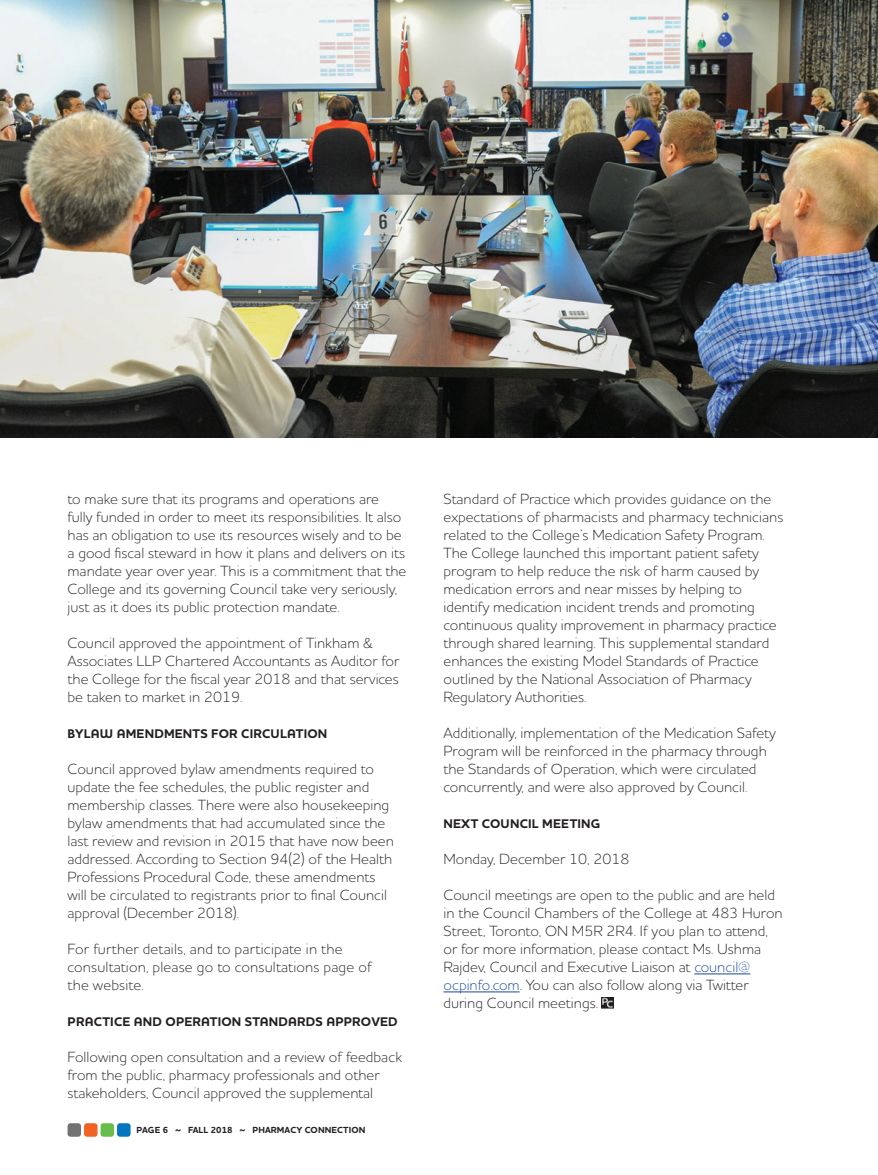
<style>
.page{position:relative;width:878px;height:1175px;background:#fff}
.page>*{position:absolute;margin:0;border:0;box-sizing:border-box;transform-origin:0 0}
.Body_text{font:300 15px/18px "Houschka Pro";color:#231f20}
.Subhead_No_Space_Abo{font:700 12.75px "Houschka Pro";letter-spacing:.015em;color:#231f20}
.Body_text-2{font:700 12.75px "Houschka Pro";letter-spacing:.015em;color:#231f20}
.t1{font:700 9px "Houschka Pro";letter-spacing:.005em;color:#231f20}
.s1{color:#18469d}
</style>
<div class="page">
<div style="left:68px;top:1123px;width:13px;height:13px;background:#727272;border-radius:3px"></div>
<div style="left:84px;top:1123px;width:14px;height:13px;background:#f26221;border-radius:3px"></div>
<div style="left:100px;top:1123px;width:14px;height:13px;background:#67bd4a;border-radius:3px"></div>
<div style="left:117px;top:1123px;width:13px;height:13px;background:#0076be;border-radius:3px"></div>
<img style="left:0;top:0;width:878px;height:437px">
<hr style="left:694px;top:973px;width:56px;height:1px;background:#18469d">
<hr style="left:443px;top:991px;width:76px;height:1px;background:#18469d">
<svg style="left:601px;top:997px;width:12px;height:11px"></svg>
<p class="Body_text" style="left:68px;top:490px;width:340px">to make sure that its programs and operations are fully funded in order to meet its responsibilities. It also has an obligation to use its resources wisely and to be a good fiscal steward in how it plans and delivers on its mandate year over year. This is a commitment that the College and its governing Council take very seriously, just as it does its public protection mandate.</p>
<p class="Body_text" style="left:68px;top:634px;width:333px">Council approved the appointment of Tinkham &amp; Associates LLP Chartered Accountants as Auditor for the College for the fiscal year 2018 and that services be taken to market in 2019.</p>
<p class="Subhead_No_Space_Abo" style="left:68px;top:725px;width:261px">BYLAW AMENDMENTS FOR CIRCULATION</p>
<p class="Body_text" style="left:68px;top:760px;width:328px">Council approved bylaw amendments required to update the fee schedules, the public register and membership classes. There were also housekeeping bylaw amendments that had accumulated since the last review and revision in 2015 that have now been addressed. According to Section 94(2) of the Health Professions Procedural Code, these amendments will be circulated to registrants prior to final Council approval (December 2018).</p>
<p class="Body_text" style="left:68px;top:940px;width:306px">For further details, and to participate in the consultation, please go to consultations page of the website.</p>
<p class="Subhead_No_Space_Abo" style="left:68px;top:1013px;width:331px">PRACTICE AND OPERATION STANDARDS APPROVED</p>
<p class="Body_text" style="left:68px;top:1048px;width:336px">Following open consultation and a review of feedback from the public, pharmacy professionals and other stakeholders, Council approved the supplemental</p>
<p class="t1" style="left:137px;top:1124px;width:230px">PAGE 6 ~ FALL 2018 ~ PHARMACY CONNECTION</p>
<p class="Body_text" style="left:443px;top:490px;width:341px">Standard of Practice which provides guidance on the expectations of pharmacists and pharmacy technicians related to the College’s Medication Safety Program.<br>The College launched this important patient safety program to help reduce the risk of harm caused by medication errors and near misses by helping to identify medication incident trends and promoting continuous quality improvement in pharmacy practice through shared learning. This supplemental standard enhances the existing Model Standards of Practice outlined by the National Association of Pharmacy Regulatory Authorities.</p>
<p class="Body_text" style="left:443px;top:724px;width:334px">Additionally, implementation of the Medication Safety Program will be reinforced in the pharmacy through the Standards of Operation, which were circulated concurrently, and were also approved by Council.</p>
<p class="Body_text-2" style="left:443px;top:815px;width:158px">NEXT COUNCIL MEETING</p>
<p class="Body_text" style="left:443px;top:850px;width:187px">Monday, December 10, 2018</p>
<p class="Body_text" style="left:443px;top:886px;width:341px">Council meetings are open to the public and are held in the Council Chambers of the College at 483 Huron Street, Toronto, ON M5R 2R4. If you plan to attend, or for more information, please contact Ms. Ushma Rajdev, Council and Executive Liaison at <span class="s1">council@ ocpinfo.com</span>. You can also follow along via Twitter during Council meetings.</p>
</div>
